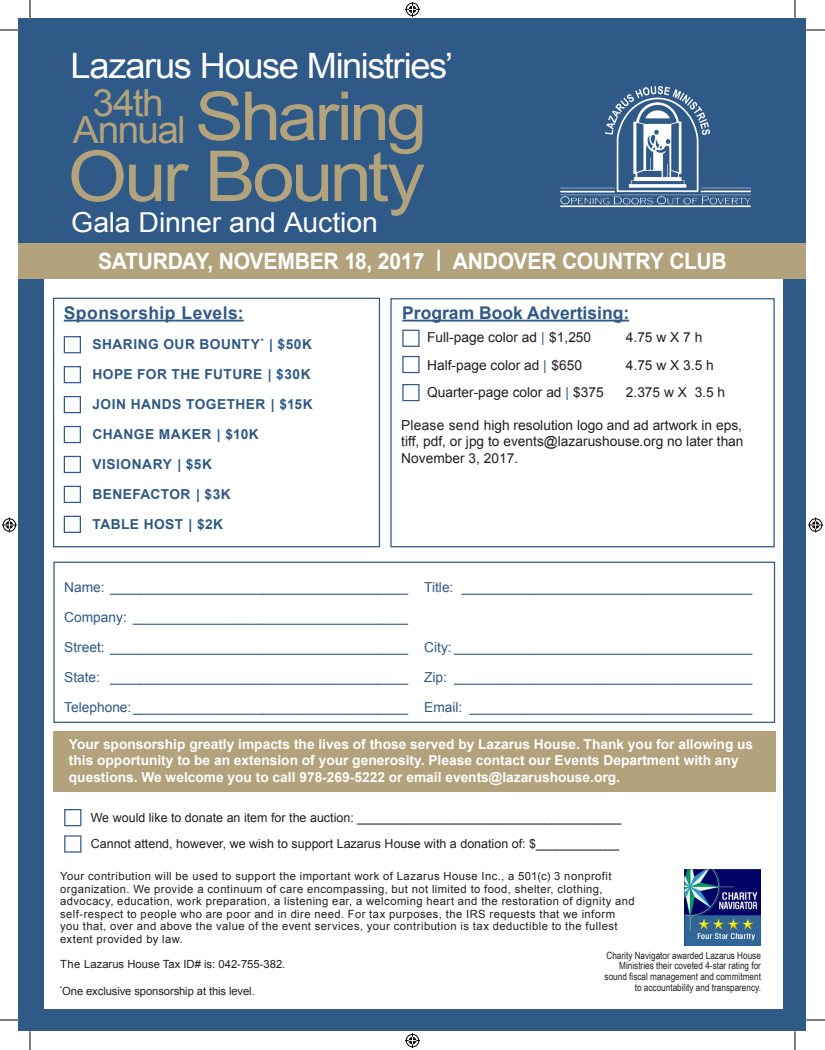
<style>
.page{position:relative;width:825px;height:1050px;background:#fff}
.page>*{position:absolute;margin:0;border:0;box-sizing:border-box;transform-origin:0 0}
.t1{font:70.25px "Arial";letter-spacing:-.05em;color:#b2a37c;scale:1.09 1}
.t2{font:67.5px "Arial";letter-spacing:-.05em;color:#b2a37c;scale:1.09 1}
.t3{font:37.5px "Arial";letter-spacing:-.045em;color:#b2a37c}
.t4{font:35px "Arial";letter-spacing:-.04em;color:#fff}
.t5{font:27.5px "Arial";letter-spacing:-.01em;color:#fff;scale:1.04 1}
.t6{font:700 22.5px "Arial";letter-spacing:-.015em;color:#fff;scale:.94 1}
.t7{font:700 17.5px "Arial";color:#2f5986}
.t8{font:700 17.5px "Arial";letter-spacing:.03em;color:#2f5986}
.t9{font:13.75px/30px "Arial";color:#2f5986}
.t10{font:700 13.75px/16.5px "Arial";color:#fff}
.t11{font:13.75px/16.5px "Arial";color:#231f20;text-align:justify}
.t12{font:700 13.75px/30px "Arial";letter-spacing:.035em;color:#2f5986}
.t13{font:12.5px "Arial";color:#231f20}
.t14{font:11.25px/12.5px "Arial";letter-spacing:.035em;color:#231f20}
.t15{font:11.25px "Arial";color:#231f20}
.t16{font:11.25px "Arial";letter-spacing:-.01em;color:#231f20}
.t17{font:10px/10.6px "Arial Narrow";color:#231f20;text-align:right}
.t18{font:6.5px "Arial";color:#231f20}
.s1{color:#2f5986}
</style>
<div class="page">
<div style="left:19px;top:19px;width:787px;height:1012px;background:#2f5986"></div>
<div style="left:44px;top:262px;width:739px;height:747px;background:#fff"></div>
<div style="left:19px;top:243px;width:787px;height:35px;background:#b2a37c"></div>
<div style="left:53px;top:298px;width:327px;height:249px;background:#fff;border:1px solid #2f5986"></div>
<div style="left:390px;top:298px;width:385px;height:249px;background:#fff;border:1px solid #2f5986"></div>
<hr style="left:402px;top:320px;width:227px;height:2px;background:#2f5986">
<hr style="left:64px;top:320px;width:180px;height:2px;background:#2f5986">
<div style="left:64px;top:336px;width:17px;height:17px;border:1px solid #31598a"></div>
<div style="left:64px;top:366px;width:17px;height:17px;border:1px solid #31598a"></div>
<div style="left:64px;top:396px;width:17px;height:17px;border:1px solid #31598a"></div>
<div style="left:64px;top:426px;width:17px;height:17px;border:1px solid #31598a"></div>
<div style="left:64px;top:456px;width:17px;height:17px;border:1px solid #31598a"></div>
<div style="left:64px;top:486px;width:17px;height:17px;border:1px solid #31598a"></div>
<div style="left:64px;top:516px;width:17px;height:17px;border:1px solid #31598a"></div>
<div style="left:402px;top:330px;width:18px;height:17px;border:1px solid #31598a"></div>
<div style="left:402px;top:356px;width:18px;height:17px;border:1px solid #31598a"></div>
<div style="left:402px;top:384px;width:18px;height:17px;border:1px solid #31598a"></div>
<img style="left:685px;top:870px;width:76px;height:75px">
<div style="left:53px;top:562px;width:722px;height:161px;border:1px solid #2f5986"></div>
<div style="left:64px;top:835px;width:17px;height:18px;border:1px solid #31598a"></div>
<div style="left:64px;top:809px;width:17px;height:17px;border:1px solid #31598a"></div>
<div style="left:53px;top:732px;width:722px;height:60px;background:#b2a37c"></div>
<img style="left:560px;top:86px;width:191px;height:122px">
<svg style="left:0;top:29px;width:19px;height:2px"></svg>
<svg style="left:806px;top:29px;width:19px;height:2px"></svg>
<svg style="left:0;top:1019px;width:19px;height:2px"></svg>
<svg style="left:806px;top:1019px;width:19px;height:2px"></svg>
<svg style="left:29px;top:0;width:2px;height:19px"></svg>
<svg style="left:29px;top:1031px;width:2px;height:19px"></svg>
<svg style="left:794px;top:0;width:2px;height:19px"></svg>
<svg style="left:794px;top:1031px;width:2px;height:19px"></svg>
<svg style="left:405px;top:2px;width:15px;height:15px"></svg>
<svg style="left:405px;top:1033px;width:15px;height:15px"></svg>
<svg style="left:2px;top:518px;width:15px;height:14px"></svg>
<svg style="left:808px;top:518px;width:15px;height:14px"></svg>
<h3 class="t4" style="left:70px;top:43px;width:384px">Lazarus House Ministries’</h3>
<h2 class="t2" style="left:195px;top:72px;width:215px">Sharing</h2>
<h3 class="t3" style="left:92px;top:78px;width:73px">34th</h3>
<h3 class="t3" style="left:73px;top:105px;width:114px">Annual</h3>
<h1 class="t1" style="left:68px;top:130px;width:329px">Our Bounty</h1>
<h3 class="t5" style="left:71px;top:205px;width:296px">Gala Dinner and Auction</h3>
<h3 class="t6" style="left:98px;top:246px;width:670px">SATURDAY, NOVEMBER 18, 2017 | ANDOVER COUNTRY CLUB</h3>
<h3 class="t8" style="left:64px;top:301px;width:182px">Sponsorship Levels:</h3>
<p class="t12" style="left:92px;top:329px;width:222px">SHARING OUR BOUNTY<sup>*</sup> | $50K<br>HOPE FOR THE FUTURE | $30K<br>JOIN HANDS TOGETHER | $15K<br>CHANGE MAKER | $10K<br>VISIONARY | $5K<br>BENEFACTOR | $3K<br>TABLE HOST | $2K</p>
<h3 class="t7" style="left:402px;top:301px;width:228px">Program Book Advertising:</h3>
<p class="t11" style="left:427px;top:329px;width:166px">Full-page color ad <span class="s1">|</span> $1,250</p>
<p class="t11" style="left:626px;top:329px;width:78px">4.75 w X 7 h</p>
<p class="t11" style="left:427px;top:357px;width:156px">Half-page color ad <span class="s1">|</span> $650</p>
<p class="t11" style="left:626px;top:357px;width:89px">4.75 w X 3.5 h</p>
<p class="t11" style="left:427px;top:384px;width:178px">Quarter-page color ad <span class="s1">|</span> $375</p>
<p class="t11" style="left:626px;top:384px;width:101px">2.375 w X 3.5 h</p>
<p class="t11" style="left:401px;top:417px;width:344px">Please send high resolution logo and ad artwork in eps, tiff, pdf, or jpg to events@lazarushouse.org no later than November 3, 2017.</p>
<p class="t9" style="left:64px;top:572px;width:690px">Name: _______________________________________ Title: ______________________________________ Company: ____________________________________<br>Street: _______________________________________ City: _______________________________________ State: _______________________________________ Zip: _______________________________________ Telephone:____________________________________ Email: _____________________________________</p>
<p class="t10" style="left:69px;top:736px;width:686px">Your sponsorship greatly impacts the lives of those served by Lazarus House. Thank you for allowing us this opportunity to be an extension of your generosity. Please contact our Events Department with any questions. We welcome you to call 978-269-5222 or email events@lazarushouse.org.</p>
<p class="t13" style="left:91px;top:809px;width:532px">We would like to donate an item for the auction: ______________________________________</p>
<p class="t13" style="left:91px;top:836px;width:530px">Cannot attend, however, we wish to support Lazarus House with a donation of: $____________</p>
<p class="t14" style="left:60px;top:870px;width:576px">Your contribution will be used to support the important work of Lazarus House Inc., a 501(c) 3 nonprofit organization. We provide a continuum of care encompassing, but not limited to food, shelter, clothing, advocacy, education, work preparation, a listening ear, a welcoming heart and the restoration of dignity and self-respect to people who are poor and in dire need. For tax purposes, the IRS requests that we inform you that, over and above the value of the event services, your contribution is tax deductible to the fullest extent provided by law.</p>
<p class="t15" style="left:60px;top:956px;width:227px">The Lazarus House Tax ID# is: 042-755-382.</p>
<p class="t17" style="left:605px;top:950px;width:158px">Charity Navigator awarded Lazarus House<br>Ministries their coveted 4-star rating for sound fiscal management and commitment</p>
<p class="t18" style="left:60px;top:985px;width:4px">*</p>
<p class="t17" style="left:635px;top:981px;width:128px">to accountability and transparency.</p>
<p class="t16" style="left:62px;top:984px;width:194px">One exclusive sponsorship at this level.</p>
</div>
